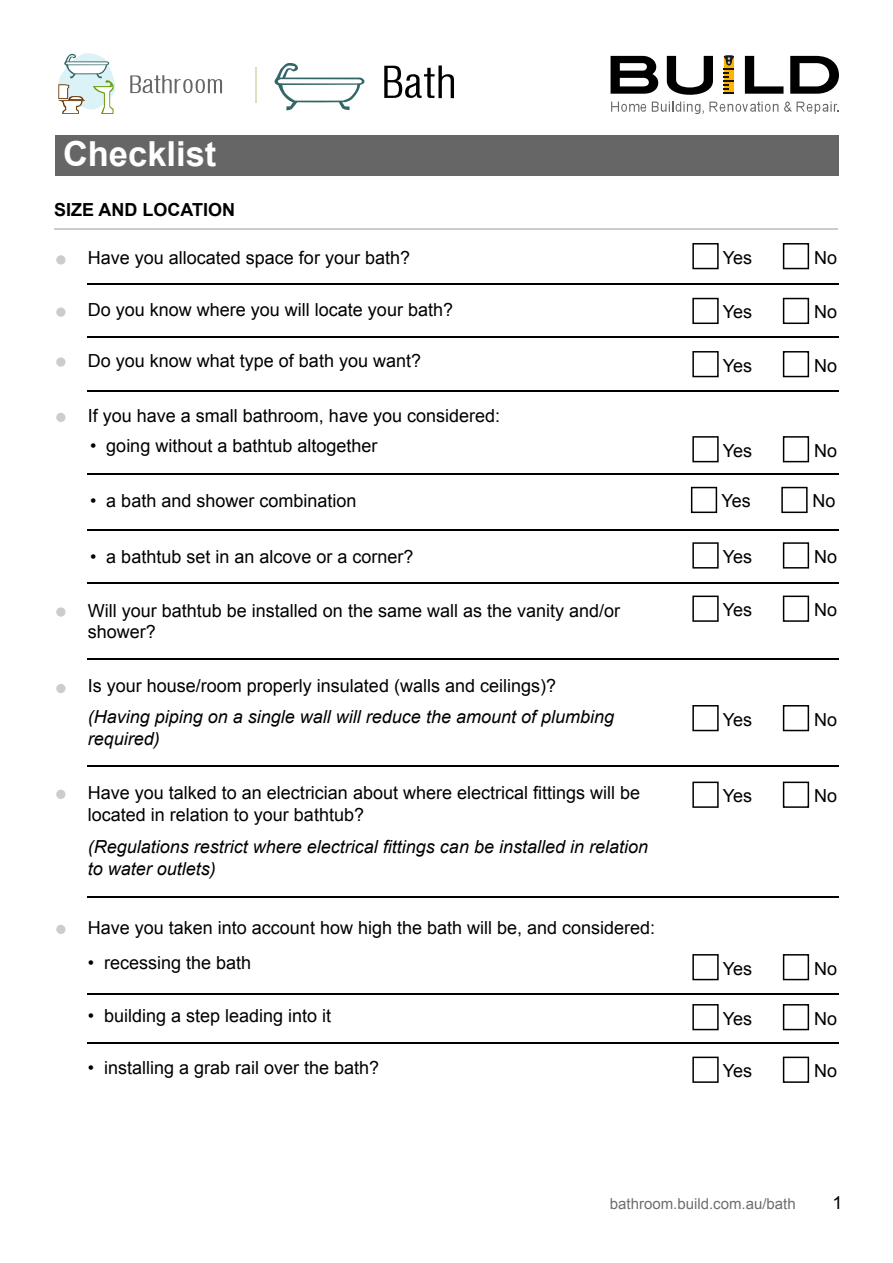
<style>
.page{position:relative;width:893px;height:1263px;background:#fff}
.page>*{position:absolute;margin:0;border:0;box-sizing:border-box;transform-origin:0 0}
.t1{font:700 34.5px "Arial";color:#fff}
.t2{font:18px/21.6px "Arial";color:#000}
.t3{font:italic 18px/21.6px "Arial";color:#000}
.t4{font:700 18px "Arial";color:#000}
.t5{font:15px "Arial";color:#6c6e70}
</style>
<div class="page">
<hr style="left:54px;top:228px;width:783px;height:2px;background:#ccc">
<hr style="left:88px;top:336px;width:751px;height:2px;background:#000">
<hr style="left:88px;top:284px;width:751px;height:1px;background:#000">
<hr style="left:88px;top:474px;width:751px;height:1px;background:#000">
<hr style="left:88px;top:993px;width:751px;height:2px;background:#000">
<hr style="left:88px;top:1042px;width:751px;height:1px;background:#000">
<hr style="left:88px;top:530px;width:751px;height:1px;background:#000">
<hr style="left:88px;top:583px;width:751px;height:1px;background:#000">
<hr style="left:88px;top:658px;width:751px;height:2px;background:#000">
<hr style="left:88px;top:765px;width:751px;height:2px;background:#000">
<hr style="left:88px;top:896px;width:751px;height:1px;background:#000">
<hr style="left:88px;top:390px;width:751px;height:1px;background:#000">
<div style="left:56px;top:135px;width:783px;height:41px;background:#666"></div>
<div style="left:56px;top:255px;width:9px;height:10px;background:#ccc;border-radius:50%"></div>
<div style="left:56px;top:307px;width:9px;height:10px;background:#ccc;border-radius:50%"></div>
<div style="left:56px;top:357px;width:9px;height:10px;background:#ccc;border-radius:50%"></div>
<div style="left:56px;top:413px;width:9px;height:9px;background:#ccc;border-radius:50%"></div>
<div style="left:56px;top:607px;width:9px;height:10px;background:#ccc;border-radius:50%"></div>
<div style="left:56px;top:684px;width:9px;height:9px;background:#ccc;border-radius:50%"></div>
<div style="left:56px;top:790px;width:9px;height:9px;background:#ccc;border-radius:50%"></div>
<div style="left:56px;top:925px;width:9px;height:9px;background:#ccc;border-radius:50%"></div>
<svg style="left:611px;top:56px;width:47px;height:38px"></svg>
<svg style="left:667px;top:56px;width:46px;height:39px"></svg>
<svg style="left:745px;top:56px;width:38px;height:38px"></svg>
<svg style="left:790px;top:56px;width:49px;height:38px"></svg>
<svg style="left:724px;top:55px;width:10px;height:39px"></svg>
<svg style="left:611px;top:102px;width:35px;height:10px"></svg>
<svg style="left:652px;top:101px;width:126px;height:13px"></svg>
<svg style="left:784px;top:102px;width:54px;height:12px"></svg>
<hr style="left:255px;top:68px;width:1px;height:35px;background:#dedec2">
<svg style="left:384px;top:65px;width:70px;height:33px"></svg>
<svg style="left:130px;top:75px;width:92px;height:18px"></svg>
<svg style="left:274px;top:63px;width:91px;height:47px"></svg>
<svg style="left:58px;top:53px;width:58px;height:61px"></svg>
<div style="left:783px;top:243px;width:26px;height:26px;border:2px solid #000"></div>
<div style="left:692px;top:243px;width:27px;height:26px;border:2px solid #000"></div>
<div style="left:783px;top:298px;width:26px;height:26px;border:2px solid #000"></div>
<div style="left:692px;top:298px;width:27px;height:26px;border:2px solid #000"></div>
<div style="left:783px;top:351px;width:26px;height:26px;border:2px solid #000"></div>
<div style="left:692px;top:351px;width:27px;height:26px;border:2px solid #000"></div>
<div style="left:783px;top:436px;width:26px;height:26px;border:2px solid #000"></div>
<div style="left:692px;top:436px;width:27px;height:26px;border:2px solid #000"></div>
<div style="left:781px;top:487px;width:27px;height:26px;border:2px solid #000"></div>
<div style="left:691px;top:487px;width:26px;height:26px;border:2px solid #000"></div>
<div style="left:783px;top:542px;width:26px;height:26px;border:2px solid #000"></div>
<div style="left:692px;top:542px;width:27px;height:26px;border:2px solid #000"></div>
<div style="left:783px;top:596px;width:26px;height:26px;border:2px solid #000"></div>
<div style="left:692px;top:596px;width:27px;height:26px;border:2px solid #000"></div>
<div style="left:783px;top:705px;width:26px;height:26px;border:2px solid #000"></div>
<div style="left:692px;top:705px;width:27px;height:26px;border:2px solid #000"></div>
<div style="left:783px;top:782px;width:26px;height:26px;border:2px solid #000"></div>
<div style="left:692px;top:782px;width:27px;height:26px;border:2px solid #000"></div>
<div style="left:783px;top:954px;width:26px;height:26px;border:2px solid #000"></div>
<div style="left:692px;top:954px;width:27px;height:26px;border:2px solid #000"></div>
<div style="left:783px;top:1004px;width:26px;height:26px;border:2px solid #000"></div>
<div style="left:692px;top:1004px;width:27px;height:26px;border:2px solid #000"></div>
<div style="left:783px;top:1056px;width:26px;height:27px;border:2px solid #000"></div>
<div style="left:692px;top:1056px;width:27px;height:27px;border:2px solid #000"></div>
<h1 class="t1" style="left:63px;top:131px;width:155px">Checklist</h1>
<p class="t4" style="left:54px;top:198px;width:182px">SIZE AND LOCATION</p>
<p class="t2" style="left:88px;top:247px;width:324px">Have you allocated space for your bath?</p>
<p class="t2" style="left:88px;top:299px;width:367px">Do you know where you will locate your bath?</p>
<p class="t2" style="left:88px;top:350px;width:335px">Do you know what type of bath you want?</p>
<p class="t2" style="left:88px;top:405px;width:414px">If you have a small bathroom, have you considered:</p>
<p class="t2" style="left:90px;top:435px;width:289px">• going without a bathtub altogether</p>
<p class="t2" style="left:90px;top:490px;width:268px">• a bath and shower combination</p>
<p class="t2" style="left:90px;top:546px;width:325px">• a bathtub set in an alcove or a corner?</p>
<p class="t2" style="left:88px;top:600px;width:534px">Will your bathtub be installed on the same wall as the vanity and/or shower?</p>
<p class="t2" style="left:88px;top:675px;width:470px">Is your house/room properly insulated (walls and ceilings)?</p>
<p class="t3" style="left:88px;top:706px;width:528px">(Having piping on a single wall will reduce the amount of plumbing required)</p>
<p class="t2" style="left:88px;top:782px;width:554px">Have you talked to an electrician about where electrical fittings will be located in relation to your bathtub?</p>
<p class="t3" style="left:88px;top:836px;width:562px">(Regulations restrict where electrical fittings can be installed in relation to water outlets)</p>
<p class="t2" style="left:88px;top:917px;width:569px">Have you taken into account how high the bath will be, and considered:</p>
<p class="t2" style="left:88px;top:952px;width:165px">• recessing the bath</p>
<p class="t2" style="left:88px;top:1005px;width:245px">• building a step leading into it</p>
<p class="t2" style="left:88px;top:1057px;width:293px">• installing a grab rail over the bath?</p>
<p class="t2" style="left:723px;top:247px;width:31px">Yes</p>
<p class="t2" style="left:814px;top:247px;width:25px">No</p>
<p class="t2" style="left:723px;top:301px;width:31px">Yes</p>
<p class="t2" style="left:814px;top:301px;width:25px">No</p>
<p class="t2" style="left:723px;top:355px;width:31px">Yes</p>
<p class="t2" style="left:814px;top:355px;width:25px">No</p>
<p class="t2" style="left:723px;top:440px;width:31px">Yes</p>
<p class="t2" style="left:814px;top:440px;width:25px">No</p>
<p class="t2" style="left:721px;top:490px;width:31px">Yes</p>
<p class="t2" style="left:812px;top:490px;width:25px">No</p>
<p class="t2" style="left:723px;top:546px;width:31px">Yes</p>
<p class="t2" style="left:814px;top:546px;width:25px">No</p>
<p class="t2" style="left:723px;top:599px;width:31px">Yes</p>
<p class="t2" style="left:814px;top:599px;width:25px">No</p>
<p class="t2" style="left:723px;top:709px;width:31px">Yes</p>
<p class="t2" style="left:814px;top:709px;width:25px">No</p>
<p class="t2" style="left:723px;top:785px;width:31px">Yes</p>
<p class="t2" style="left:814px;top:785px;width:25px">No</p>
<p class="t2" style="left:723px;top:958px;width:31px">Yes</p>
<p class="t2" style="left:814px;top:958px;width:25px">No</p>
<p class="t2" style="left:723px;top:1008px;width:31px">Yes</p>
<p class="t2" style="left:814px;top:1008px;width:25px">No</p>
<p class="t2" style="left:723px;top:1060px;width:31px">Yes</p>
<p class="t2" style="left:814px;top:1060px;width:25px">No</p>
<p class="t5" style="left:610px;top:1194px;width:187px">bathroom.build.com.au/bath</p>
<p class="t2" style="left:832px;top:1192px;width:12px">1</p>
</div>
